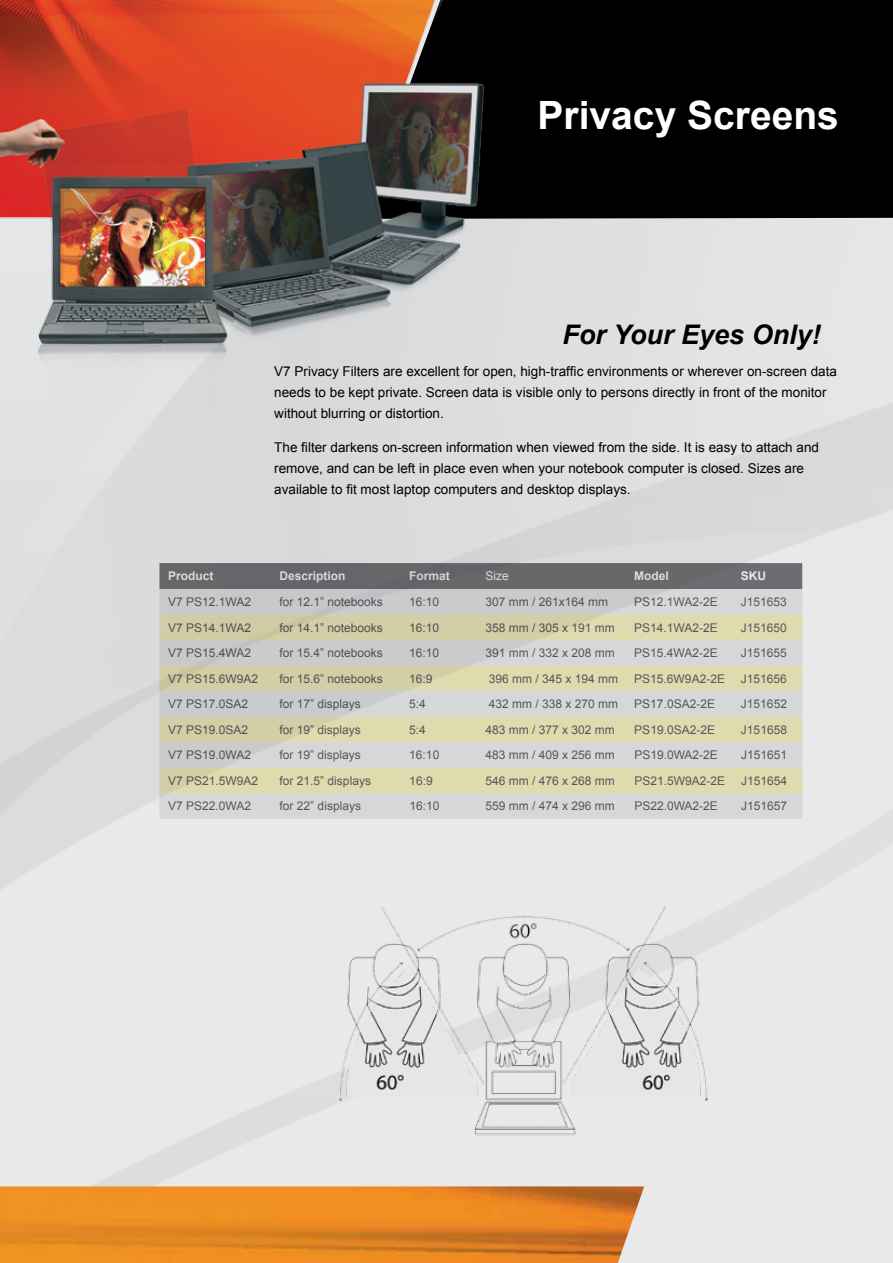
<style>
.page{position:relative;width:893px;height:1263px;background:#fff}
.page>*{position:absolute;margin:0;border:0;box-sizing:border-box;transform-origin:0 0}
.t1{font:700 39px "Arial";color:#fff}
.t2{font:italic 700 27px "Arial";color:#000}
.t3{font:13.5px/21px "Arial";color:#000}
.t4{font:12px "Arial";color:#4d4d4f}
.t5{font:700 12px "Arial";color:#fff}
.t6{font:12px "Arial";color:#fff}
</style>
<div class="page">
<img style="left:0;top:0;width:893px;height:1263px">
<img style="left:0;top:1186px;width:644px;height:77px">
<svg style="left:361px;top:0;width:532px;height:219px;background:#16110d"></svg>
<div style="left:159px;top:563px;width:643px;height:26px;background:#66686a"></div>
<svg style="left:159px;top:589px;width:643px;height:230px;background:#d1d2d3"></svg>
<svg style="left:159px;top:615px;width:643px;height:178px;background:#d7d4bd"></svg>
<h1 class="t1" style="left:538px;top:90px;width:303px">Privacy Screens</h1>
<h2 class="t2" style="left:563px;top:317px;width:260px">For Your Eyes Only!</h2>
<p class="t3" style="left:274px;top:360px;width:564px">V7 Privacy Filters are excellent for open, high-traffic environments or wherever on-screen data needs to be kept private. Screen data is visible only to persons directly in front of the monitor without blurring or distortion.</p>
<p class="t3" style="left:274px;top:437px;width:546px">The filter darkens on-screen information when viewed from the side. It is easy to attach and remove, and can be left in place even when your notebook computer is closed. Sizes are available to fit most laptop computers and desktop displays.</p>
<p class="t5" style="left:168px;top:568px;width:47px">Product</p>
<p class="t5" style="left:280px;top:568px;width:68px">Description</p>
<p class="t5" style="left:409px;top:568px;width:42px">Format</p>
<p class="t6" style="left:485px;top:568px;width:25px">Size</p>
<p class="t5" style="left:634px;top:568px;width:36px">Model</p>
<p class="t5" style="left:741px;top:568px;width:27px">SKU</p>
<p class="t4" style="left:168px;top:594px;width:84px">V7 PS12.1WA2</p>
<p class="t4" style="left:280px;top:594px;width:105px">for 12.1” notebooks</p>
<p class="t4" style="left:409px;top:594px;width:32px">16:10</p>
<p class="t4" style="left:485px;top:594px;width:124px">307 mm / 261x164 mm</p>
<p class="t4" style="left:634px;top:594px;width:85px">PS12.1WA2-2E</p>
<p class="t4" style="left:741px;top:594px;width:48px">J151653</p>
<p class="t4" style="left:168px;top:620px;width:84px">V7 PS14.1WA2</p>
<p class="t4" style="left:280px;top:620px;width:105px">for 14.1” notebooks</p>
<p class="t4" style="left:409px;top:620px;width:32px">16:10</p>
<p class="t4" style="left:485px;top:620px;width:131px">358 mm / 305 x 191 mm</p>
<p class="t4" style="left:634px;top:620px;width:85px">PS14.1WA2-2E</p>
<p class="t4" style="left:741px;top:620px;width:48px">J151650</p>
<p class="t4" style="left:168px;top:645px;width:84px">V7 PS15.4WA2</p>
<p class="t4" style="left:280px;top:645px;width:105px">for 15.4” notebooks</p>
<p class="t4" style="left:409px;top:645px;width:32px">16:10</p>
<p class="t4" style="left:485px;top:645px;width:131px">391 mm / 332 x 208 mm</p>
<p class="t4" style="left:634px;top:645px;width:85px">PS15.4WA2-2E</p>
<p class="t4" style="left:741px;top:645px;width:48px">J151655</p>
<p class="t4" style="left:168px;top:671px;width:92px">V7 PS15.6W9A2</p>
<p class="t4" style="left:280px;top:671px;width:105px">for 15.6” notebooks</p>
<p class="t4" style="left:409px;top:671px;width:25px">16:9</p>
<p class="t4" style="left:489px;top:671px;width:131px">396 mm / 345 x 194 mm</p>
<p class="t4" style="left:634px;top:671px;width:92px">PS15.6W9A2-2E</p>
<p class="t4" style="left:741px;top:671px;width:48px">J151656</p>
<p class="t4" style="left:168px;top:696px;width:82px">V7 PS17.0SA2</p>
<p class="t4" style="left:280px;top:696px;width:83px">for 17” displays</p>
<p class="t4" style="left:409px;top:696px;width:18px">5:4</p>
<p class="t4" style="left:489px;top:696px;width:131px">432 mm / 338 x 270 mm</p>
<p class="t4" style="left:634px;top:696px;width:82px">PS17.0SA2-2E</p>
<p class="t4" style="left:741px;top:696px;width:48px">J151652</p>
<p class="t4" style="left:168px;top:722px;width:82px">V7 PS19.0SA2</p>
<p class="t4" style="left:280px;top:722px;width:83px">for 19” displays</p>
<p class="t4" style="left:409px;top:722px;width:18px">5:4</p>
<p class="t4" style="left:485px;top:722px;width:131px">483 mm / 377 x 302 mm</p>
<p class="t4" style="left:634px;top:722px;width:82px">PS19.0SA2-2E</p>
<p class="t4" style="left:741px;top:722px;width:48px">J151658</p>
<p class="t4" style="left:168px;top:747px;width:84px">V7 PS19.0WA2</p>
<p class="t4" style="left:280px;top:747px;width:83px">for 19” displays</p>
<p class="t4" style="left:409px;top:747px;width:32px">16:10</p>
<p class="t4" style="left:485px;top:747px;width:131px">483 mm / 409 x 256 mm</p>
<p class="t4" style="left:634px;top:747px;width:85px">PS19.0WA2-2E</p>
<p class="t4" style="left:741px;top:747px;width:48px">J151651</p>
<p class="t4" style="left:168px;top:773px;width:92px">V7 PS21.5W9A2</p>
<p class="t4" style="left:280px;top:773px;width:93px">for 21.5” displays</p>
<p class="t4" style="left:409px;top:773px;width:25px">16:9</p>
<p class="t4" style="left:485px;top:773px;width:131px">546 mm / 476 x 268 mm</p>
<p class="t4" style="left:634px;top:773px;width:92px">PS21.5W9A2-2E</p>
<p class="t4" style="left:741px;top:773px;width:48px">J151654</p>
<p class="t4" style="left:168px;top:798px;width:84px">V7 PS22.0WA2</p>
<p class="t4" style="left:280px;top:798px;width:83px">for 22” displays</p>
<p class="t4" style="left:409px;top:798px;width:32px">16:10</p>
<p class="t4" style="left:485px;top:798px;width:131px">559 mm / 474 x 296 mm</p>
<p class="t4" style="left:634px;top:798px;width:85px">PS22.0WA2-2E</p>
<p class="t4" style="left:741px;top:798px;width:48px">J151657</p>
</div>
